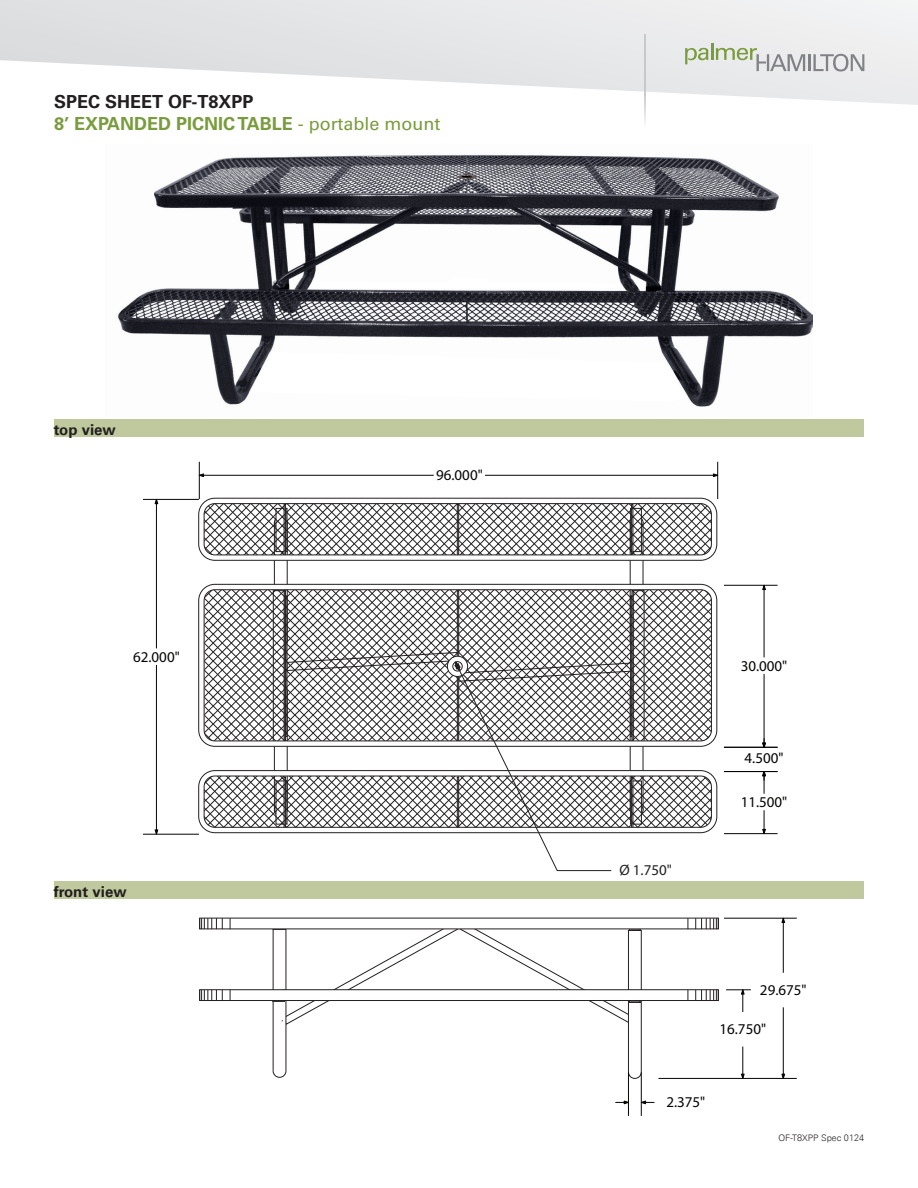
<style>
.page{position:relative;width:918px;height:1188px;background:#fff}
.page>*{position:absolute;margin:0;border:0;box-sizing:border-box;transform-origin:0 0}
.t1{font:700 18px/21.6px "Univers LT Std";color:#799c3d}
.t2{font:15px "Myriad Pro";color:#040503}
.t3{font:700 15px "Univers LT Std";color:#231f20}
.t4{font:15px "Myriad Pro";color:#231f20}
.t5{font:300 9px "Univers Next Pro";color:#231f20}
.s1{color:#231f20}
.s2{font-weight:400}
</style>
<div class="page">
<svg style="left:0;top:0;width:918px;height:106px"></svg>
<hr style="left:808px;top:54px;width:3px;height:17px;background:#808285">
<svg style="left:813px;top:54px;width:51px;height:18px"></svg>
<svg style="left:685px;top:43px;width:120px;height:28px;background:#d2d7cc"></svg>
<svg style="left:645px;top:35px;width:1px;height:88px"></svg>
<div style="left:54px;top:419px;width:810px;height:18px;background:#bfc99d"></div>
<div style="left:54px;top:881px;width:810px;height:18px;background:#bfc99d"></div>
<img style="left:118px;top:154px;width:694px;height:253px">
<div style="left:274px;top:522px;width:13px;height:119px;border:1px solid #231f20"></div>
<svg style="left:198px;top:584px;width:519px;height:68px"></svg>
<svg style="left:198px;top:498px;width:519px;height:63px"></svg>
<svg style="left:204px;top:590px;width:508px;height:62px"></svg>
<svg style="left:198px;top:652px;width:519px;height:219px"></svg>
<hr style="left:724px;top:585px;width:54px;height:1px;background:#040503">
<hr style="left:724px;top:747px;width:54px;height:1px;background:#040503">
<hr style="left:764px;top:585px;width:1px;height:72px;background:#040503">
<hr style="left:764px;top:674px;width:1px;height:73px;background:#040503">
<svg style="left:762px;top:585px;width:4px;height:5px"></svg>
<svg style="left:762px;top:738px;width:4px;height:10px"></svg>
<hr style="left:724px;top:771px;width:54px;height:1px;background:#040503">
<hr style="left:724px;top:833px;width:54px;height:1px;background:#040503">
<svg style="left:762px;top:772px;width:4px;height:22px"></svg>
<svg style="left:762px;top:810px;width:4px;height:24px"></svg>
<hr style="left:199px;top:462px;width:1px;height:37px;background:#040503">
<hr style="left:717px;top:462px;width:1px;height:37px;background:#040503">
<hr style="left:199px;top:475px;width:235px;height:1px;background:#040503">
<hr style="left:485px;top:475px;width:233px;height:1px;background:#040503">
<svg style="left:199px;top:473px;width:5px;height:4px"></svg>
<svg style="left:713px;top:473px;width:5px;height:4px"></svg>
<hr style="left:143px;top:499px;width:56px;height:1px;background:#040503">
<hr style="left:143px;top:834px;width:56px;height:1px;background:#040503">
<hr style="left:156px;top:499px;width:1px;height:149px;background:#040503">
<hr style="left:156px;top:665px;width:1px;height:169px;background:#040503">
<svg style="left:154px;top:499px;width:5px;height:5px"></svg>
<svg style="left:154px;top:829px;width:5px;height:6px"></svg>
<div style="left:628px;top:930px;width:13px;height:142px;background:#fff;border:1px solid #231f20"></div>
<svg style="left:629px;top:1072px;width:12px;height:7px"></svg>
<svg style="left:272px;top:1070px;width:15px;height:8px"></svg>
<svg style="left:199px;top:918px;width:24px;height:11px"></svg>
<svg style="left:695px;top:918px;width:24px;height:11px"></svg>
<div style="left:199px;top:990px;width:520px;height:11px;border:1px solid #231f20"></div>
<svg style="left:199px;top:990px;width:24px;height:11px"></svg>
<svg style="left:695px;top:990px;width:24px;height:11px"></svg>
<svg style="left:272px;top:918px;width:369px;height:107px"></svg>
<hr style="left:743px;top:1047px;width:1px;height:31px;background:#040503">
<svg style="left:741px;top:1073px;width:4px;height:5px"></svg>
<svg style="left:726px;top:989px;width:25px;height:23px"></svg>
<hr style="left:658px;top:1078px;width:139px;height:1px;background:#040503">
<hr style="left:724px;top:918px;width:73px;height:1px;background:#040503">
<hr style="left:783px;top:1007px;width:1px;height:71px;background:#040503">
<hr style="left:783px;top:918px;width:1px;height:55px;background:#040503">
<svg style="left:781px;top:1073px;width:4px;height:6px"></svg>
<svg style="left:781px;top:917px;width:4px;height:6px"></svg>
<hr style="left:628px;top:1072px;width:1px;height:44px;background:#040503">
<hr style="left:641px;top:1072px;width:1px;height:44px;background:#040503">
<svg style="left:615px;top:1100px;width:13px;height:5px"></svg>
<svg style="left:641px;top:1100px;width:13px;height:5px"></svg>
<p class="t1" style="left:54px;top:91px;width:388px"><span class="s1">SPEC SHEET OF-T8XPP<br></span>8’ EXPANDED PICNIC TABLE <span class="s2">- portable mount</span></p>
<p class="t3" style="left:54px;top:421px;width:64px">top view</p>
<p class="t2" style="left:133px;top:647px;width:48px">62.000"</p>
<p class="t3" style="left:54px;top:883px;width:74px">front view</p>
<p class="t2" style="left:436px;top:465px;width:48px">96.000"</p>
<p class="t4" style="left:619px;top:861px;width:54px">Ø 1.750"</p>
<p class="t2" style="left:741px;top:656px;width:48px">30.000"</p>
<p class="t2" style="left:745px;top:748px;width:40px">4.500"</p>
<p class="t2" style="left:741px;top:793px;width:48px">11.500"</p>
<p class="t2" style="left:760px;top:981px;width:48px">29.675"</p>
<p class="t2" style="left:719px;top:1020px;width:48px">16.750"</p>
<p class="t2" style="left:666px;top:1093px;width:40px">2.375"</p>
<p class="t5" style="left:778px;top:1132px;width:87px">OF-T8XPP Spec 0124</p>
</div>
